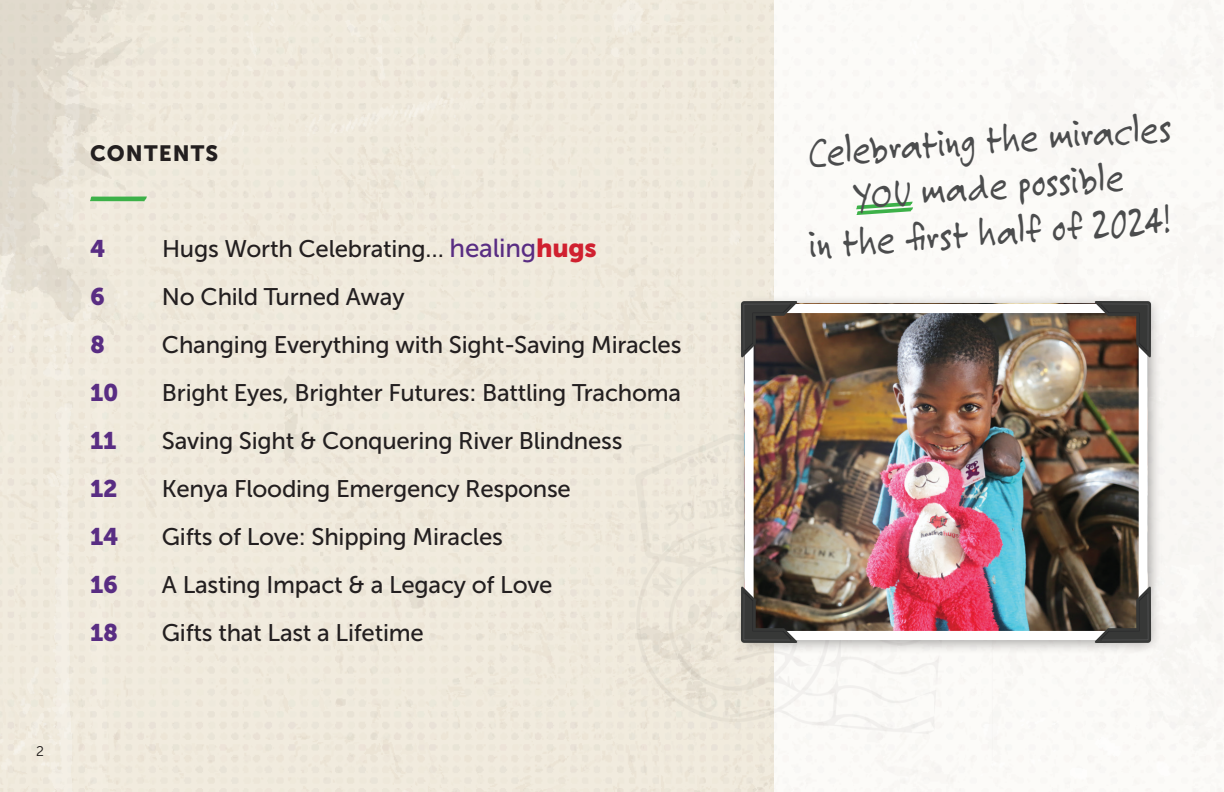
<style>
.page{position:relative;width:1224px;height:792px;background:#fff}
.page>*{position:absolute;margin:0;border:0;box-sizing:border-box;transform-origin:0 0}
.t1{font:44px/46px "Felt Tip Roman";color:#4b4c4d;text-align:center;scale:.8 1}
.t2{font:24px "Museo Sans 500";letter-spacing:-.01em;color:#231f20}
.t3{font:24px "Museo Sans 900";letter-spacing:-.01em;color:#592d83}
.t4{font:22px "Museo Sans 900";letter-spacing:.05em;color:#231f20}
.t5{font:14px "Museo Sans 300";color:#231f20}
.s1{font-size:26px;color:#592d83}
.s2{font-family:"Museo Sans 900";font-size:26px;color:#d0202f}
</style>
<div class="page">
<svg style="left:90px;top:196px;width:57px;height:5px"></svg>
<div style="left:734px;top:294px;width:429px;height:360px;background:#231f20;opacity:.4"></div>
<img style="left:754px;top:314px;width:384px;height:316px">
<div style="left:744px;top:304px;width:404px;height:336px;border:9px solid #fff"></div>
<svg style="left:1094px;top:301px;width:57px;height:57px;background:#604537"></svg>
<svg style="left:1094px;top:586px;width:57px;height:57px;background:#514b43"></svg>
<svg style="left:741px;top:301px;width:57px;height:57px;background:#463e3a"></svg>
<svg style="left:741px;top:586px;width:57px;height:57px;background:#423c35"></svg>
<svg style="left:856px;top:202px;width:57px;height:13px"></svg>
<p class="t5" style="left:36px;top:744px;width:9px">2</p>
<p class="t4" style="left:90px;top:140px;width:130px">CONTENTS</p>
<p class="t3" style="left:90px;top:234px;width:17px">4</p>
<p class="t2" style="left:162px;top:235px;width:436px">Hugs Worth Celebrating… <span class="s1">healing</span><span class="s2">hugs</span></p>
<p class="t3" style="left:90px;top:282px;width:16px">6</p>
<p class="t2" style="left:162px;top:283px;width:244px">No Child Turned Away</p>
<p class="t3" style="left:90px;top:330px;width:16px">8</p>
<p class="t2" style="left:162px;top:331px;width:521px">Changing Everything with Sight-Saving Miracles</p>
<p class="t3" style="left:90px;top:378px;width:30px">10</p>
<p class="t2" style="left:162px;top:379px;width:521px">Bright Eyes, Brighter Futures: Battling Trachoma</p>
<p class="t3" style="left:90px;top:426px;width:28px">11</p>
<p class="t2" style="left:162px;top:427px;width:462px">Saving Sight &amp; Conquering River Blindness</p>
<p class="t3" style="left:90px;top:474px;width:29px">12</p>
<p class="t2" style="left:162px;top:475px;width:410px">Kenya Flooding Emergency Response</p>
<p class="t3" style="left:90px;top:522px;width:30px">14</p>
<p class="t2" style="left:162px;top:523px;width:342px">Gifts of Love: Shipping Miracles</p>
<p class="t3" style="left:90px;top:570px;width:29px">16</p>
<p class="t2" style="left:162px;top:571px;width:392px">A Lasting Impact &amp; a Legacy of Love</p>
<p class="t3" style="left:90px;top:618px;width:30px">18</p>
<p class="t2" style="left:162px;top:619px;width:263px">Gifts that Last a Lifetime</p>
<p class="t1" style="left:806px;top:129px;width:456px;rotate:-4deg">Celebrating the miracles<br>YOU made possible</p>
<p class="t1" style="left:807px;top:221px;width:454px;rotate:-4deg">in the fi rst half of 2024!</p>
</div>
